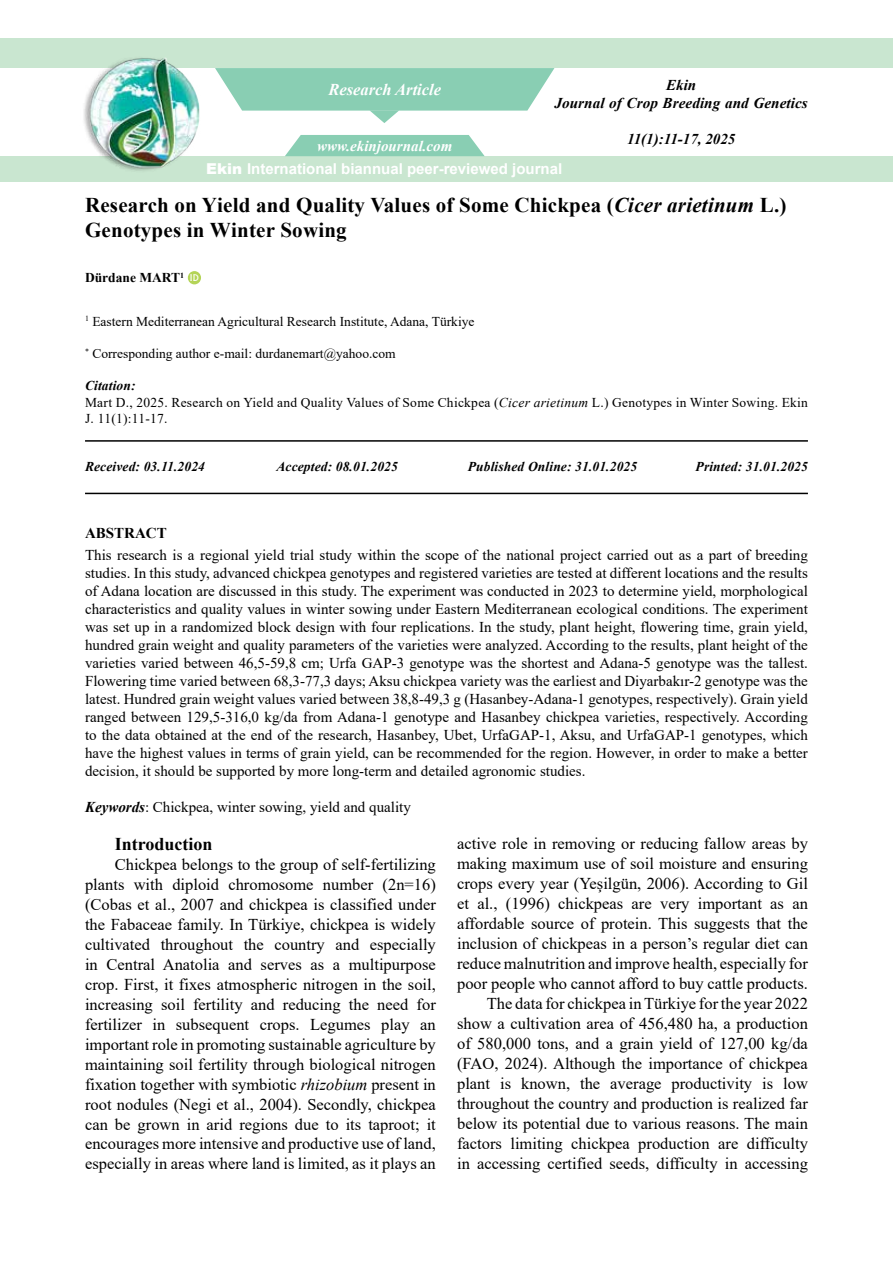
<style>
.page{position:relative;width:893px;height:1263px;background:#fff}
.page>*{position:absolute;margin:0;border:0;box-sizing:border-box;transform-origin:0 0}
.t1{font:700 21px/25.2px "Times New Roman";letter-spacing:.01em;color:#000}
.t2{font:700 18px "Times New Roman";color:#000}
.t3{font:16.5px/20px "Times New Roman";color:#000;text-align:justify}
.t4{font:italic 700 16.5px "Times New Roman";color:#fff}
.t5{font:15px/18px "Times New Roman";color:#000;text-align:justify}
.t6{font:italic 700 15px/18px "Times New Roman";letter-spacing:.005em;color:#000;text-align:center}
.t7{font:700 15px "Arial";color:#fff}
.t8{font:italic 700 15px "Times New Roman";color:#fff}
.t9{font:700 15px "Times New Roman";color:#000}
.t10{font:13.5px/16.2px "Times New Roman";letter-spacing:.02em;color:#000}
.t11{font:13.5px "Times New Roman";color:#000}
.t12{font:italic 700 13.5px "Times New Roman";letter-spacing:.01em;color:#000}
.t13{font:700 13.5px "Times New Roman";color:#000}
.t14{font:500 8.85px "Albertus";color:#fff}
.s1{font-weight:900}
.s2{font-style:italic}
.s3{font-weight:700;font-style:italic}
</style>
<div class="page">
<div style="left:0;top:38px;width:893px;height:30px;background:#c9e6d0"></div>
<div style="left:0;top:156px;width:893px;height:26px;background:#c9e6d0"></div>
<img style="left:84px;top:58px;width:116px;height:113px">
<svg style="left:215px;top:68px;width:339px;height:55px"></svg>
<svg style="left:285px;top:135px;width:200px;height:21px;background:#92d1b9"></svg>
<hr style="left:85px;top:440px;width:723px;height:2px;background:#000">
<hr style="left:85px;top:493px;width:723px;height:1px;background:#000">
<div style="left:188px;top:271px;width:13px;height:13px;background:#b4d457;border-radius:50%"></div>
<p class="t4" style="left:329px;top:78px;width:114px">Research Article</p>
<p class="t8" style="left:317px;top:135px;width:137px">www.ekinjournal.com</p>
<p class="t6" style="left:554px;top:76px;width:255px">Ekin<br>Journal of Crop Breeding and Genetics</p>
<p class="t6" style="left:627px;top:130px;width:110px">11(1):11-17, 2025</p>
<p class="t7" style="left:206px;top:159px;width:357px"><span class="s1">Ekin</span> International biannual peer-reviewed journal</p>
<p class="t1" style="left:85px;top:192px;width:703px">Research on Yield and Quality Values of Some Chickpea (<span class="s2">Cicer arietinum</span> L.)<br>Genotypes in Winter Sowing</p>
<p class="t13" style="left:85px;top:268px;width:101px">Dürdane MART<sup>1</sup></p>
<p class="t11" style="left:85px;top:312px;width:391px"><sup>1</sup> Eastern Mediterranean Agricultural Research Institute, Adana, Türkiye</p>
<p class="t11" style="left:85px;top:344px;width:312px"><sup>*</sup> Corresponding author e-mail: durdanemart@yahoo.com</p>
<p class="t10" style="left:85px;top:377px;width:724px"><span class="s3">Citation:<br></span>Mart D., 2025. Research on Yield and Quality Values of Some Chickpea (<span class="s2">Cicer arietinum</span> L.) Genotypes in Winter Sowing. Ekin<br>J. 11(1):11-17.</p>
<p class="t12" style="left:85px;top:457px;width:121px">Received: 03.11.2024</p>
<p class="t12" style="left:276px;top:457px;width:123px">Accepted: 08.01.2025</p>
<p class="t12" style="left:468px;top:457px;width:171px">Published Online: 31.01.2025</p>
<p class="t12" style="left:696px;top:457px;width:114px">Printed: 31.01.2025</p>
<p class="t14" style="left:190px;top:272px;width:10px">ID</p>
<p class="t9" style="left:85px;top:522px;width:83px">ABSTRACT</p>
<p class="t5" style="left:85px;top:545px;width:724px">This research is a regional yield trial study within the scope of the national project carried out as a part of breeding studies. In this study, advanced chickpea genotypes and registered varieties are tested at different locations and the results of Adana location are discussed in this study. The experiment was conducted in 2023 to determine yield, morphological characteristics and quality values in winter sowing under Eastern Mediterranean ecological conditions. The experiment was set up in a randomized block design with four replications. In the study, plant height, flowering time, grain yield, hundred grain weight and quality parameters of the varieties were analyzed. According to the results, plant height of the varieties varied between 46,5-59,8 cm; Urfa GAP-3 genotype was the shortest and Adana-5 genotype was the tallest.<br>Flowering time varied between 68,3-77,3 days; Aksu chickpea variety was the earliest and Diyarbakır-2 genotype was the latest. Hundred grain weight values varied between 38,8-49,3 g (Hasanbey-Adana-1 genotypes, respectively). Grain yield ranged between 129,5-316,0 kg/da from Adana-1 genotype and Hasanbey chickpea varieties, respectively. According to the data obtained at the end of the research, Hasanbey, Ubet, UrfaGAP-1, Aksu, and UrfaGAP-1 genotypes, which have the highest values in terms of grain yield, can be recommended for the region. However, in order to make a better decision, it should be supported by more long-term and detailed agronomic studies.</p>
<p class="t5" style="left:85px;top:797px;width:327px"><span class="s3">Keywords</span>: Chickpea, winter sowing, yield and quality</p>
<p class="t2" style="left:115px;top:831px;width:99px">Introduction</p>
<p class="t3" style="left:85px;top:854px;width:352px;text-indent:30px">Chickpea belongs to the group of self-fertilizing plants with diploid chromosome number (2n=16) (Cobas et al., 2007 and chickpea is classified under the Fabaceae family. In Türkiye, chickpea is widely cultivated throughout the country and especially in Central Anatolia and serves as a multipurpose crop. First, it fixes atmospheric nitrogen in the soil, increasing soil fertility and reducing the need for fertilizer in subsequent crops. Legumes play an important role in promoting sustainable agriculture by maintaining soil fertility through biological nitrogen fixation together with symbiotic <span class="s2">rhizobium</span> present in root nodules (Negi et al., 2004). Secondly, chickpea can be grown in arid regions due to its taproot; it encourages more intensive and productive use of land, especially in areas where land is limited, as it plays an</p>
<p class="t3" style="left:457px;top:833px;width:352px;text-align:right">active role in removing or reducing fallow areas by making maximum use of soil moisture and ensuring crops every year (Yeşilgün, 2006). According to Gil et al., (1996) chickpeas are very important as an affordable source of protein. This suggests that the inclusion of chickpeas in a person’s regular diet can reduce malnutrition and improve health, especially for poor people who cannot afford to buy cattle products.<br>The data for chickpea in Türkiye for the year 2022 show a cultivation area of 456,480 ha, a production of 580,000 tons, and a grain yield of 127,00 kg/da (FAO, 2024). Although the importance of chickpea plant is known, the average productivity is low throughout the country and production is realized far below its potential due to various reasons. The main factors limiting chickpea production are difficulty in accessing certified seeds, difficulty in accessing</p>
</div>
